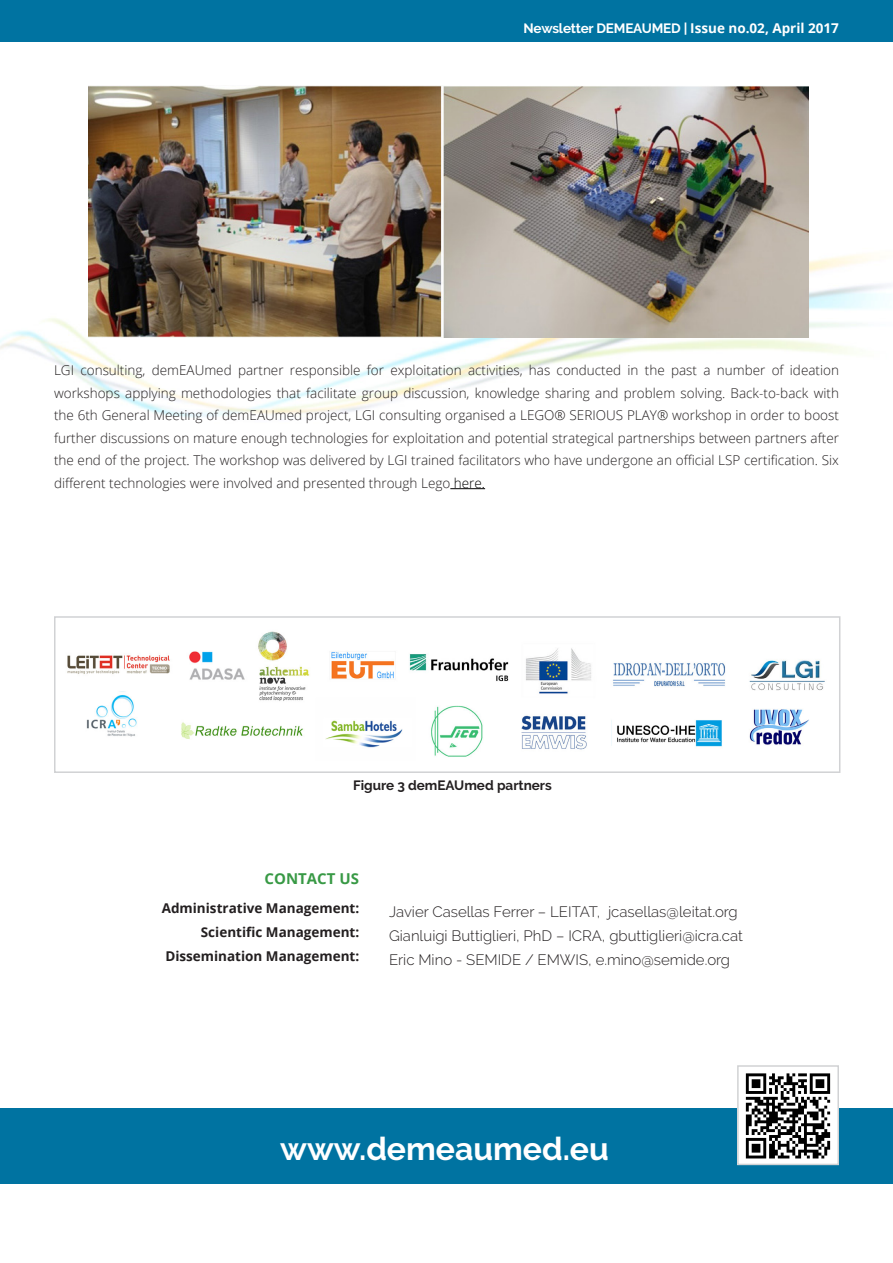
<style>
.page{position:relative;width:893px;height:1263px;background:#fff}
.page>*{position:absolute;margin:0;border:0;box-sizing:border-box;transform-origin:0 0}
.t1{font:700 31.95px "Raleway";color:#fff}
.t2{font:300 15px/24px "Raleway";color:#231f20}
.t3{font:700 15px "Open Sans";color:#389945}
.t4{font:300 13.5px/22.5px "Open Sans";color:#231f20;text-align:justify}
.t5{font:700 13.5px/24px "Open Sans";color:#231f20;text-align:right}
.t6{font:700 13.5px "Raleway";letter-spacing:-.015em;color:#fff}
.t7{font:700 13.5px "Raleway";color:#231f20}
.s1{font-family:"Open Sans"}
.s2{color:#000}
</style>
<div class="page">
<img style="left:0;top:203px;width:888px;height:214px">
<hr style="left:450px;top:488px;width:35px;height:1px;background:#000">
<img style="left:67px;top:631px;width:758px;height:126px">
<div style="left:54px;top:616px;width:786px;height:157px;border:2px solid #d1d2d4"></div>
<div style="left:0;top:1108px;width:893px;height:76px;background:#0073a1"></div>
<div style="left:0;top:0;width:893px;height:41px;background:#0073a1"></div>
<img style="left:740px;top:1073px;width:96px;height:89px">
<div style="left:737px;top:1065px;width:102px;height:100px;border:2px solid #d1d2d4"></div>
<img style="left:88px;top:85px;width:720px;height:252px">
<p class="t6" style="left:524px;top:21px;width:317px">Newsletter DEMEAUMED | <span class="s1">Issue no.02, April 2017</span></p>
<p class="t4" style="left:54px;top:359px;width:786px">LGI consulting, demEAUmed partner responsible for exploitation activities, has conducted in the past a number of ideation workshops applying methodologies that facilitate group discussion, knowledge sharing and problem solving. Back-to-back with the 6th General Meeting of demEAUmed project, LGI consulting organised a LEGO® SERIOUS PLAY® workshop in order to boost further discussions on mature enough technologies for exploitation and potential strategical partnerships between partners after the end of the project. The workshop was delivered by LGI trained facilitators who have undergone an official LSP certification. Six different technologies were involved and presented through Lego <span class="s2">here.</span></p>
<p class="t7" style="left:353px;top:777px;width:200px">Figure 3 demEAUmed partners</p>
<p class="t3" style="left:265px;top:868px;width:96px">CONTACT US</p>
<p class="t5" style="left:162px;top:896px;width:199px">Administrative Management:<br>Scientific Management:</p>
<p class="t5" style="left:165px;top:944px;width:195px">Dissemination Management:</p>
<p class="t2" style="left:389px;top:899px;width:350px">Javier Casellas Ferrer – LEITAT, jcasellas@leitat.org</p>
<p class="t2" style="left:389px;top:923px;width:355px">Gianluigi Buttiglieri, PhD – ICRA, gbuttiglieri@icra.cat<br>Eric Mino - SEMIDE / EMWIS, e.mino@semide.org</p>
<p class="t1" style="left:280px;top:1130px;width:330px">www.demeaumed.eu</p>
</div>
